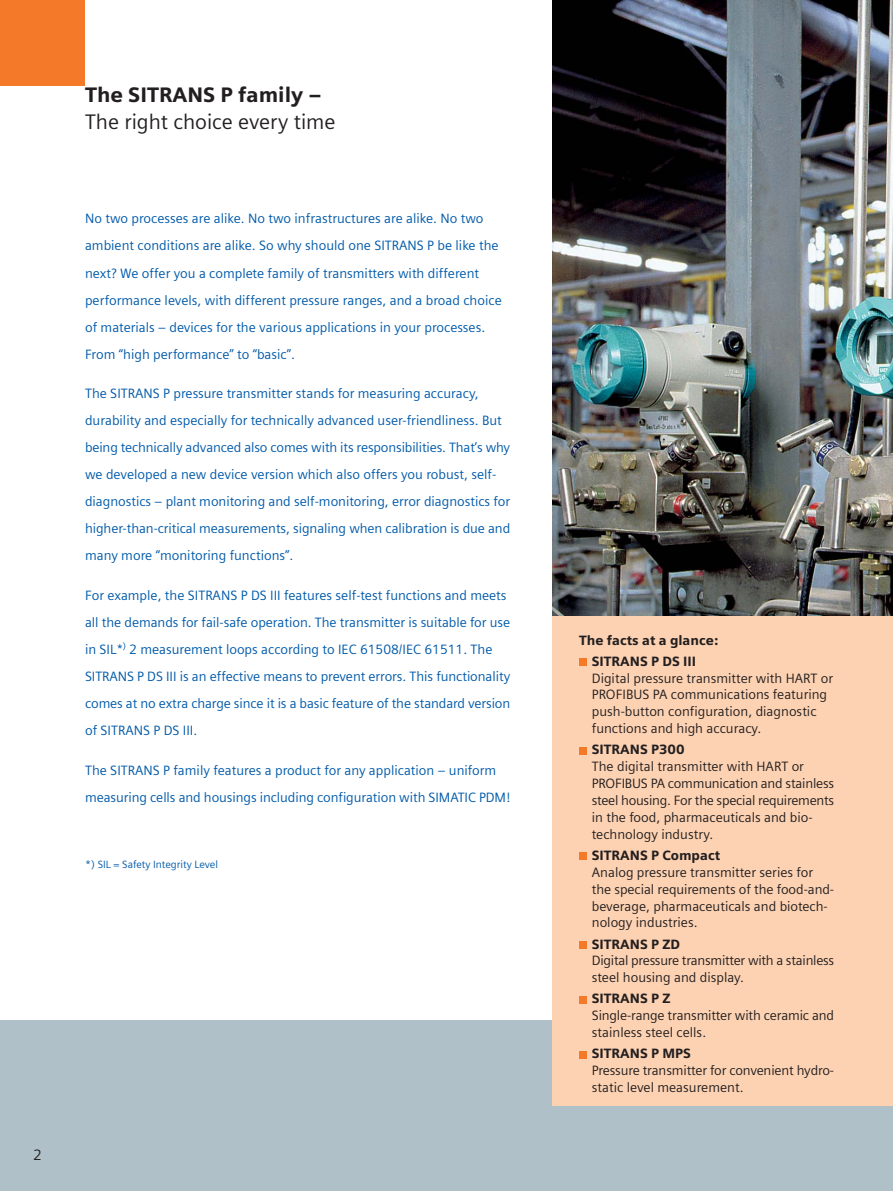
<style>
.page{position:relative;width:893px;height:1191px;background:#fff}
.page>*{position:absolute;margin:0;border:0;box-sizing:border-box;transform-origin:0 0}
.t1{font:21px "Siemens Sans";color:#231f20}
.t2{font:900 21px "Siemens Sans";color:#231f20}
.t3{font:15px "Siemens Sans";color:#231f20}
.t4{font:13.5px/27px "Siemens Sans";color:#005aaa}
.t5{font:13.5px/16.8px "Siemens Sans";color:#231f20}
.t6{font:900 13.5px/21.1px "Siemens Sans";color:#231f20}
.t7{font:13.5px/16.8px "Siemens Sans";letter-spacing:-.02em;color:#231f20}
.t8{font:10.5px "Siemens Sans";color:#005aaa}
.s1{font-size:12px}
</style>
<div class="page">
<div style="left:0;top:1020px;width:893px;height:170px;background:#b0c0c9"></div>
<img style="left:553px;top:0;width:340px;height:617px">
<div style="left:0;top:0;width:85px;height:85px;background:#f47928"></div>
<div style="left:553px;top:617px;width:340px;height:489px;background:#fdd2b2"></div>
<div style="left:579px;top:658px;width:7px;height:7px;background:#f47928"></div>
<div style="left:579px;top:747px;width:7px;height:7px;background:#f47928"></div>
<div style="left:579px;top:852px;width:7px;height:8px;background:#f47928"></div>
<div style="left:579px;top:941px;width:7px;height:7px;background:#f47928"></div>
<div style="left:579px;top:996px;width:7px;height:7px;background:#f47928"></div>
<div style="left:579px;top:1051px;width:7px;height:7px;background:#f47928"></div>
<h1 class="t2" style="left:85px;top:85px;width:238px">The SITRANS P family –</h1>
<h1 class="t1" style="left:85px;top:112px;width:252px">The right choice every time</h1>
<p class="t4" style="left:85px;top:206px;width:418px">No two processes are alike. No two infrastructures are alike. No two ambient conditions are alike. So why should one SITRANS P be like the next? We offer you a complete family of transmitters with different performance levels, with different pressure ranges, and a broad choice of materials – devices for the various applications in your processes.<br>From “high performance” to “basic”.</p>
<p class="t4" style="left:85px;top:381px;width:427px">The SITRANS P pressure transmitter stands for measuring accuracy, durability and especially for technically advanced user-friendliness. But being technically advanced also comes with its responsibilities. That’s why we developed a new device version which also offers you robust, self&shy;diagnostics – plant monitoring and self-monitoring, error diagnostics for higher-than-critical measurements, signaling when calibration is due and many more “monitoring functions”.</p>
<p class="t4" style="left:85px;top:582px;width:427px">For example, the SITRANS P DS III features self-test functions and meets all the demands for fail-safe operation. The transmitter is suitable for use in SIL<span class="s1">*</span><sup>)</sup> 2 measurement loops according to IEC 61508/IEC 61511. The SITRANS P DS III is an effective means to prevent errors. This functionality comes at no extra charge since it is a basic feature of the standard version of SITRANS P DS III.</p>
<p class="t4" style="left:85px;top:757px;width:427px">The SITRANS P family features a product for any application – uniform measuring cells and housings including configuration with SIMATIC PDM!</p>
<p class="t8" style="left:85px;top:859px;width:134px">*) SIL = Safety Integrity Level</p>
<p class="t3" style="left:33px;top:1148px;width:10px">2</p>
<p class="t6" style="left:592px;top:630px;width:128px;text-indent:-13px">The facts at a glance:<br>SITRANS P DS III</p>
<p class="t5" style="left:592px;top:670px;width:243px">Digital pressure transmitter with HART or PROFIBUS PA communications featuring push-button configuration, diagnostic functions and high accuracy.</p>
<p class="t6" style="left:592px;top:740px;width:94px">SITRANS P300</p>
<p class="t5" style="left:592px;top:759px;width:244px">The digital transmitter with HART or PROFIBUS PA communication and stainless steel housing. For the special requirements in the food, pharmaceuticals and bio&shy;technology industry.</p>
<p class="t6" style="left:592px;top:845px;width:130px">SITRANS P Compact</p>
<p class="t5" style="left:592px;top:864px;width:244px">Analog pressure transmitter series for the special requirements of the food-and&shy;beverage, pharmaceuticals and biotech&shy;nology industries.</p>
<p class="t6" style="left:592px;top:934px;width:90px">SITRANS P ZD</p>
<p class="t7" style="left:592px;top:953px;width:244px">Digital pressure transmitter with a stainless steel housing and display.</p>
<p class="t6" style="left:592px;top:989px;width:80px">SITRANS P Z</p>
<p class="t5" style="left:592px;top:1008px;width:244px">Single-range transmitter with ceramic and stainless steel cells.</p>
<p class="t6" style="left:592px;top:1044px;width:101px">SITRANS P MPS</p>
<p class="t5" style="left:592px;top:1062px;width:244px">Pressure transmitter for convenient hydro&shy;static level measurement.</p>
</div>
